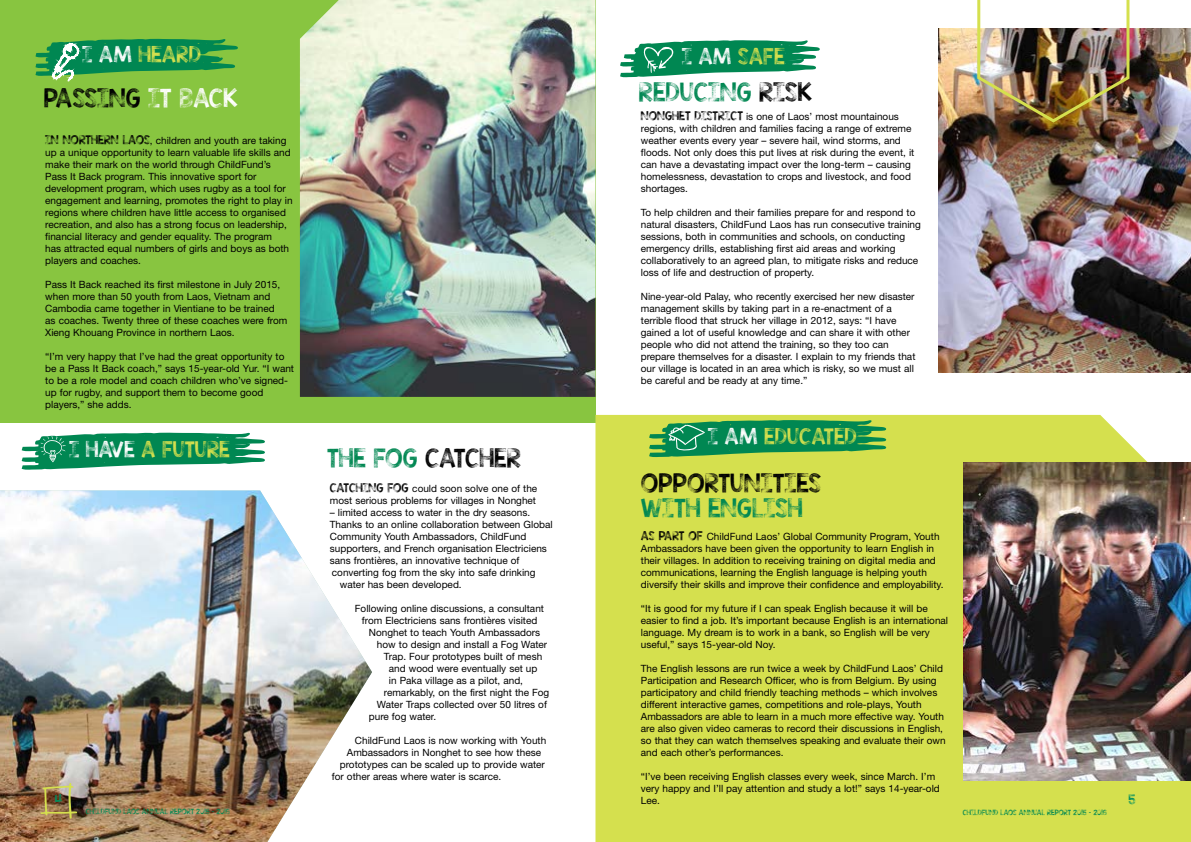
<style>
.page{position:relative;width:1191px;height:842px;background:#fff}
.page>*{position:absolute;margin:0;border:0;box-sizing:border-box;transform-origin:0 0}
.t1{font:21px "KGTRIBECASTAMP";color:#000}
.t2{font:21px "KGTRIBECASTAMP";color:#008752}
.t3{font:18px "KGTRIBECASTAMP";color:#d5e04e}
.t4{font:11px "KGTRIBECASTAMP";color:#008f5e}
.t5{font:10px/12px "Helvetica Neue LT Pro";color:#000}
.t6{font:6px "KGTRIBECASTAMP";color:#008752}
.s1{color:#fff}
.s2{font-family:"KGTRIBECASTAMP"}
.s3{color:#008752}
.s4{color:#000}
</style>
<div class="page">
<div style="left:0;top:0;width:595px;height:422px;background:#88c540"></div>
<div style="left:595px;top:415px;width:596px;height:427px;background:#d5e04e"></div>
<img style="left:300px;top:0;width:295px;height:397px">
<svg style="left:620px;top:40px;width:200px;height:38px"></svg>
<svg style="left:22px;top:432px;width:243px;height:38px"></svg>
<img style="left:938px;top:28px;width:253px;height:344px">
<img style="left:975px;top:0;width:156px;height:124px">
<img style="left:0;top:490px;width:372px;height:352px">
<img style="left:964px;top:462px;width:227px;height:318px">
<svg style="left:649px;top:419px;width:237px;height:38px;background:#369e54"></svg>
<svg style="left:35px;top:38px;width:203px;height:44px"></svg>
<svg style="left:40px;top:783px;width:37px;height:36px"></svg>
<svg style="left:1113px;top:783px;width:37px;height:36px"></svg>
<h2 class="t3" style="left:82px;top:42px;width:120px"><span class="s1">I AM</span> HEARD</h2>
<h1 class="t1" style="left:44px;top:84px;width:195px">PASSING <span class="s1">IT BACK</span></h1>
<p class="t5" style="left:45px;top:134px;width:249px"><span class="s2">IN NORTHERN LAOS</span>, children and youth are taking up a unique opportunity to learn valuable life skills and make their mark on the world through ChildFund’s Pass It Back program. This innovative sport for development program, which uses rugby as a tool for engagement and learning, promotes the right to play in regions where children have little access to organised recreation, and also has a strong focus on leadership, financial literacy and gender equality. The program<br>has attracted equal numbers of girls and boys as both players and coaches.</p>
<p class="t5" style="left:45px;top:278px;width:244px">Pass It Back reached its first milestone in July 2015, when more than 50 youth from Laos, Vietnam and Cambodia came together in Vientiane to be trained as coaches. Twenty three of these coaches were from Xieng Khouang Province in northern Laos.</p>
<p class="t5" style="left:45px;top:350px;width:250px">“I’m very happy that I’ve had the great opportunity to be a Pass It Back coach,” says 15-year-old Yur. “I want to be a role model and coach children who’ve signed&shy;up for rugby, and support them to become good players,” she adds.</p>
<h2 class="t3" style="left:69px;top:437px;width:162px"><span class="s1">I HAVE</span> A FUTURE</h2>
<h1 class="t1" style="left:327px;top:443px;width:195px"><span class="s3">THE FOG</span> CATCHER</h1>
<h2 class="t3" style="left:681px;top:44px;width:104px"><span class="s1">I AM</span> SAFE</h2>
<h1 class="t2" style="left:639px;top:78px;width:175px">REDUCING <span class="s4">RISK</span></h1>
<p class="t5" style="left:641px;top:110px;width:275px"><span class="s2">NONGHET DISTRICT</span> is one of Laos’ most mountainous regions, with children and families facing a range of extreme weather events every year – severe hail, wind storms, and floods. Not only does this put lives at risk during the event, it can have a devastating impact over the long-term – causing homelessness, devastation to crops and livestock, and food shortages.</p>
<p class="t5" style="left:641px;top:206px;width:281px">To help children and their families prepare for and respond to natural disasters, ChildFund Laos has run consecutive training sessions, both in communities and schools, on conducting emergency drills, establishing first aid areas and working collaboratively to an agreed plan, to mitigate risks and reduce loss of life and destruction of property.</p>
<p class="t5" style="left:641px;top:290px;width:276px">Nine-year-old Palay, who recently exercised her new disaster management skills by taking part in a re-enactment of a terrible flood that struck her village in 2012, says: “I have gained a lot of useful knowledge and can share it with other people who did not attend the training, so they too can prepare themselves for a disaster. I explain to my friends that our village is located in an area which is risky, so we must all be careful and be ready at any time.”</p>
<h2 class="t3" style="left:707px;top:424px;width:151px"><span class="s1">I AM</span> EDUCATED</h2>
<h1 class="t1" style="left:641px;top:468px;width:182px">OPPORTUNITIES</h1>
<h1 class="t2" style="left:641px;top:493px;width:163px">WITH ENGLISH</h1>
<p class="t5" style="left:641px;top:530px;width:304px"><span class="s2">AS PART OF</span> ChildFund Laos’ Global Community Program, Youth Ambassadors have been given the opportunity to learn English in their villages. In addition to receiving training on digital media and communications, learning the English language is helping youth diversify their skills and improve their confidence and employability.</p>
<p class="t5" style="left:641px;top:602px;width:309px">“It is good for my future if I can speak English because it will be easier to find a job. It’s important because English is an international language. My dream is to work in a bank, so English will be very useful,” says 15-year-old Noy.</p>
<p class="t5" style="left:641px;top:662px;width:306px">The English lessons are run twice a week by ChildFund Laos’ Child Participation and Research Officer, who is from Belgium. By using participatory and child friendly teaching methods – which involves different interactive games, competitions and role-plays, Youth Ambassadors are able to learn in a much more effective way. Youth are also given video cameras to record their discussions in English, so that they can watch themselves speaking and evaluate their own and each other’s performances.</p>
<p class="t5" style="left:641px;top:770px;width:300px">“I’ve been receiving English classes every week, since March. I’m very happy and I’ll pay attention and study a lot!” says 14-year-old<br>Lee.</p>
<p class="t5" style="left:330px;top:482px;width:209px"><span class="s2">CATCHING FOG</span> could soon solve one of the most serious problems for villages in Nonghet</p>
<p class="t5" style="left:330px;top:506px;width:202px">– limited access to water in the dry seasons.</p>
<p class="t5" style="left:330px;top:518px;width:224px">Thanks to an online collaboration between Global</p>
<p class="t5" style="left:330px;top:530px;width:198px">Community Youth Ambassadors, ChildFund</p>
<p class="t5" style="left:330px;top:542px;width:218px">supporters, and French organisation Electriciens</p>
<p class="t5" style="left:330px;top:554px;width:191px">sans frontières, an innovative technique of</p>
<p class="t5" style="left:332px;top:566px;width:205px">converting fog from the sky into safe drinking</p>
<p class="t5" style="left:340px;top:578px;width:123px">water has been developed.</p>
<p class="t5" style="left:355px;top:602px;width:191px">Following online discussions, a consultant</p>
<p class="t5" style="left:362px;top:614px;width:177px">from Electriciens sans frontières visited</p>
<p class="t5" style="left:369px;top:626px;width:173px">Nonghet to teach Youth Ambassadors</p>
<p class="t5" style="left:377px;top:638px;width:172px">how to design and install a Fog Water</p>
<p class="t5" style="left:384px;top:650px;width:160px">Trap. Four prototypes built of mesh</p>
<p class="t5" style="left:389px;top:662px;width:150px">and wood were eventually set up</p>
<p class="t5" style="left:389px;top:674px;width:136px">in Paka village as a pilot, and,</p>
<p class="t5" style="left:384px;top:686px;width:167px">remarkably, on the first night the Fog</p>
<p class="t5" style="left:377px;top:698px;width:172px">Water Traps collected over 50 litres of</p>
<p class="t5" style="left:369px;top:710px;width:69px">pure fog water.</p>
<p class="t5" style="left:355px;top:734px;width:193px">ChildFund Laos is now working with Youth</p>
<p class="t5" style="left:347px;top:746px;width:196px">Ambassadors in Nonghet to see how these</p>
<p class="t5" style="left:340px;top:758px;width:206px">prototypes can be scaled up to provide water</p>
<p class="t5" style="left:332px;top:770px;width:171px">for other areas where water is scarce.</p>
<p class="t4" style="left:55px;top:792px;width:9px">4</p>
<p class="t4" style="left:1128px;top:792px;width:9px">5</p>
<p class="t6" style="left:86px;top:807px;width:146px">CHILDFUND LAOS ANNUAL REPORT 2015 – 2016</p>
<p class="t6" style="left:962px;top:808px;width:146px">CHILDFUND LAOS ANNUAL REPORT 2015 – 2016</p>
</div>
